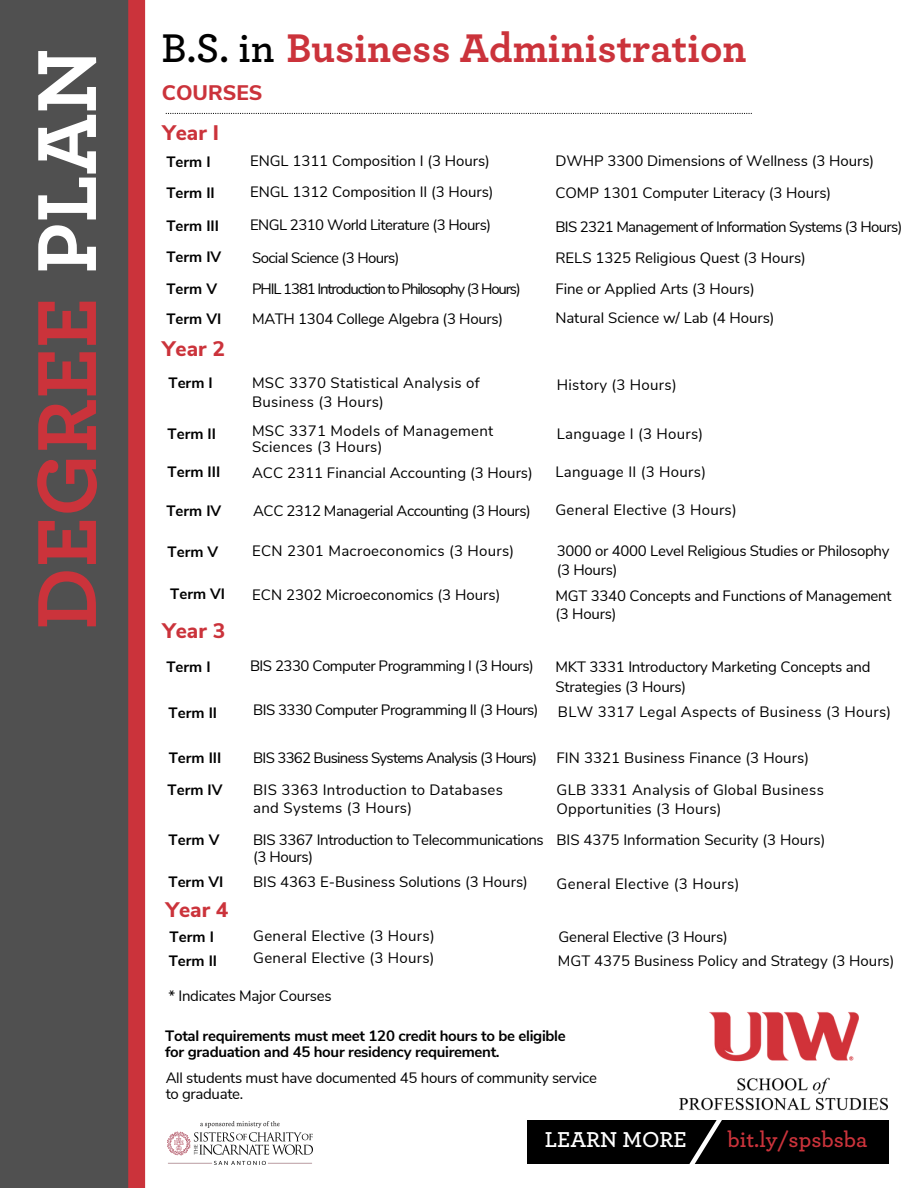
<style>
.page{position:relative;width:918px;height:1188px;background:#fff}
.page>*{position:absolute;margin:0;border:0;box-sizing:border-box;transform-origin:0 0}
.t1{font:700 87.75px "Archer Pro";color:#cb333b}
.t2{font:700 42px "Archer Pro";color:#cb333b}
.t3{font:600 22.65px "Archer Pro";color:#cb333b}
.t4{font:600 22.65px "Archer Pro";color:#fff}
.t5{font:800 21px "Nunito Sans";color:#cb333b}
.t6{font:15px/19.2px "Nunito Sans";letter-spacing:-.005em;color:#000}
.t7{font:15px/19.2px "Nunito Sans";letter-spacing:.02em;color:#000}
.t8{font:700 15px "Nunito Sans";letter-spacing:-.01em;color:#000}
.t9{font:15px "Nunito Sans";letter-spacing:-.035em;color:#000}
.t10{font:15px "Nunito Sans";letter-spacing:-.045em;color:#000}
.t11{font:15px "Nunito Sans";letter-spacing:-.075em;color:#000}
.t12{font:15px "Nunito Sans";letter-spacing:-.025em;color:#000}
.t13{font:15px "Nunito Sans";letter-spacing:-.05em;color:#000}
.t14{font:15px "Nunito Sans";letter-spacing:-.03em;color:#000}
.t15{font:15px "Nunito Sans";letter-spacing:.025em;color:#000}
.t16{font:15px "Nunito Sans";letter-spacing:-.04em;color:#000}
.s1{color:#fff}
.s2{font-weight:600;color:#000}
</style>
<div class="page">
<div style="left:0;top:0;width:137px;height:1188px;background:#505050"></div>
<div style="left:128px;top:0;width:17px;height:1188px;background:#cb333b"></div>
<img style="left:679px;top:1012px;width:208px;height:99px">
<img style="left:168px;top:1122px;width:145px;height:43px">
<div style="left:528px;top:1120px;width:361px;height:43px;background:#000"></div>
<svg style="left:656px;top:1109px;width:73px;height:55px"></svg>
<svg style="left:166px;top:113px;width:586px;height:1px"></svg>
<h1 class="t1" style="left:26px;top:630px;width:583px;rotate:-90deg">DEGREE <span class="s1">PLAN</span></h1>
<h2 class="t2" style="left:162px;top:29px;width:587px"><span class="s2">B.S. in</span> Business Administration</h2>
<h3 class="t5" style="left:162px;top:79px;width:102px">COURSES</h3>
<p class="t5" style="left:162px;top:119px;width:58px">Year I</p>
<h6 class="t8" style="left:166px;top:151px;width:46px">Term I</h6>
<p class="t8" style="left:166px;top:183px;width:50px">Term II</p>
<p class="t8" style="left:166px;top:215px;width:54px">Term III</p>
<h6 class="t8" style="left:166px;top:247px;width:56px">Term IV</h6>
<p class="t8" style="left:166px;top:279px;width:52px">Term V</p>
<h6 class="t8" style="left:166px;top:309px;width:56px">Term VI</h6>
<p class="t5" style="left:162px;top:334px;width:64px">Year 2</p>
<h6 class="t8" style="left:168px;top:373px;width:46px">Term I</h6>
<h4 class="t8" style="left:168px;top:424px;width:50px">Term II</h4>
<p class="t8" style="left:168px;top:462px;width:54px">Term III</p>
<p class="t8" style="left:166px;top:501px;width:56px">Term IV</p>
<h6 class="t8" style="left:168px;top:542px;width:52px">Term V</h6>
<p class="t8" style="left:170px;top:584px;width:56px">Term VI</p>
<p class="t5" style="left:162px;top:617px;width:64px">Year 3</p>
<p class="t8" style="left:166px;top:656px;width:46px">Term I</p>
<p class="t8" style="left:169px;top:703px;width:50px">Term II</p>
<h6 class="t8" style="left:169px;top:747px;width:54px">Term III</h6>
<h6 class="t8" style="left:168px;top:780px;width:56px">Term IV</h6>
<h4 class="t8" style="left:169px;top:830px;width:52px">Term V</h4>
<h6 class="t8" style="left:168px;top:872px;width:56px">Term VI</h6>
<h6 class="t6" style="left:250px;top:152px;width:241px">ENGL 1311 Composition I (3 Hours)</h6>
<h6 class="t6" style="left:555px;top:151px;width:320px">DWHP 3300 Dimensions of Wellness (3 Hours)</h6>
<p class="t6" style="left:250px;top:183px;width:245px">ENGL 1312 Composition II (3 Hours)</p>
<p class="t9" style="left:250px;top:215px;width:243px">ENGL 2310 World Literature (3 Hours)</p>
<p class="t6" style="left:555px;top:183px;width:277px">COMP 1301 Computer Literacy (3 Hours)</p>
<p class="t10" style="left:555px;top:217px;width:348px">BIS 2321 Management of Information Systems (3 Hours)</p>
<h6 class="t16" style="left:252px;top:248px;width:149px">Social Science (3 Hours)</h6>
<p class="t6" style="left:555px;top:249px;width:252px">RELS 1325 Religious Quest (3 Hours)</p>
<h6 class="t11" style="left:252px;top:279px;width:270px">PHIL 1381 Introduction to Philosophy (3 Hours)</h6>
<p class="t6" style="left:555px;top:279px;width:201px">Fine or Applied Arts (3 Hours)</p>
<h6 class="t6" style="left:252px;top:310px;width:253px">MATH 1304 College Algebra (3 Hours)</h6>
<h4 class="t6" style="left:555px;top:309px;width:221px">Natural Science w/ Lab (4 Hours)</h4>
<p class="t7" style="left:252px;top:373px;width:229px">MSC 3370 Statistical Analysis of<br>Business (3 Hours)</p>
<p class="t7" style="left:252px;top:423px;width:243px;line-height:15.8px">MSC 3371 Models of Management<br>Sciences (3 Hours)</p>
<p class="t6" style="left:252px;top:464px;width:282px">ACC 2311 Financial Accounting (3 Hours)</p>
<p class="t14" style="left:253px;top:500px;width:279px">ACC 2312 Managerial Accounting (3 Hours)</p>
<h6 class="t7" style="left:252px;top:542px;width:264px">ECN 2301 Macroeconomics (3 Hours)</h6>
<h6 class="t6" style="left:252px;top:585px;width:250px">ECN 2302 Microeconomics (3 Hours)</h6>
<p class="t7" style="left:557px;top:375px;width:122px">History (3 Hours)</p>
<p class="t7" style="left:557px;top:424px;width:148px">Language I (3 Hours)</p>
<p class="t7" style="left:555px;top:462px;width:152px">Language II (3 Hours)</p>
<p class="t7" style="left:555px;top:501px;width:183px">General Elective (3 Hours)</p>
<h6 class="t6" style="left:557px;top:542px;width:334px">3000 or 4000 Level Religious Studies or Philosophy (3 Hours)</h6>
<p class="t6" style="left:555px;top:587px;width:338px;line-height:18px">MGT 3340 Concepts and Functions of Management (3 Hours)</p>
<p class="t9" style="left:250px;top:656px;width:285px">BIS 2330 Computer Programming I (3 Hours)</p>
<h6 class="t6" style="left:555px;top:657px;width:317px;line-height:20.2px">MKT 3331 Introductory Marketing Concepts and<br>Strategies (3 Hours)</h6>
<h6 class="t9" style="left:253px;top:699px;width:287px">BIS 3330 Computer Programming II (3 Hours)</h6>
<p class="t13" style="left:253px;top:747px;width:285px">BIS 3362 Business Systems Analysis (3 Hours)</p>
<p class="t7" style="left:253px;top:781px;width:251px;line-height:18px">BIS 3363 Introduction to Databases and Systems (3 Hours)</p>
<p class="t12" style="left:253px;top:830px;width:292px">BIS 3367 Introduction to Telecommunications</p>
<p class="t6" style="left:253px;top:847px;width:61px">(3 Hours)</p>
<p class="t6" style="left:253px;top:872px;width:276px">BIS 4363 E-Business Solutions (3 Hours)</p>
<p class="t7" style="left:558px;top:703px;width:335px">BLW 3317 Legal Aspects of Business (3 Hours)</p>
<p class="t6" style="left:557px;top:748px;width:254px">FIN 3321 Business Finance (3 Hours)</p>
<p class="t7" style="left:557px;top:780px;width:269px">GLB 3331 Analysis of Global Business<br>Opportunities (3 Hours)</p>
<p class="t6" style="left:557px;top:830px;width:270px">BIS 4375 Information Security (3 Hours)</p>
<p class="t15" style="left:557px;top:874px;width:184px">General Elective (3 Hours)</p>
<p class="t5" style="left:166px;top:896px;width:64px">Year 4</p>
<h6 class="t8" style="left:170px;top:927px;width:46px">Term I</h6>
<h6 class="t7" style="left:253px;top:927px;width:183px">General Elective (3 Hours)</h6>
<p class="t6" style="left:559px;top:927px;width:171px">General Elective (3 Hours)</p>
<p class="t8" style="left:169px;top:951px;width:50px">Term II</p>
<p class="t7" style="left:253px;top:949px;width:183px">General Elective (3 Hours)</p>
<h5 class="t6" style="left:558px;top:951px;width:338px">MGT 4375 Business Policy and Strategy (3 Hours)</h5>
<p class="t6" style="left:168px;top:986px;width:165px">* Indicates Major Courses</p>
<p class="t8" style="left:165px;top:1026px;width:402px">Total requirements must meet 120 credit hours to be eligible</p>
<p class="t8" style="left:165px;top:1042px;width:336px">for graduation and 45 hour residency requirement.</p>
<h6 class="t6" style="left:166px;top:1069px;width:433px">All students must have documented 45 hours of community service</h6>
<p class="t6" style="left:166px;top:1084px;width:79px">to graduate.</p>
<p class="t4" style="left:545px;top:1129px;width:144px">LEARN MORE</p>
<p class="t3" style="left:727px;top:1129px;width:142px">bit.ly/spsbsba</p>
</div>
